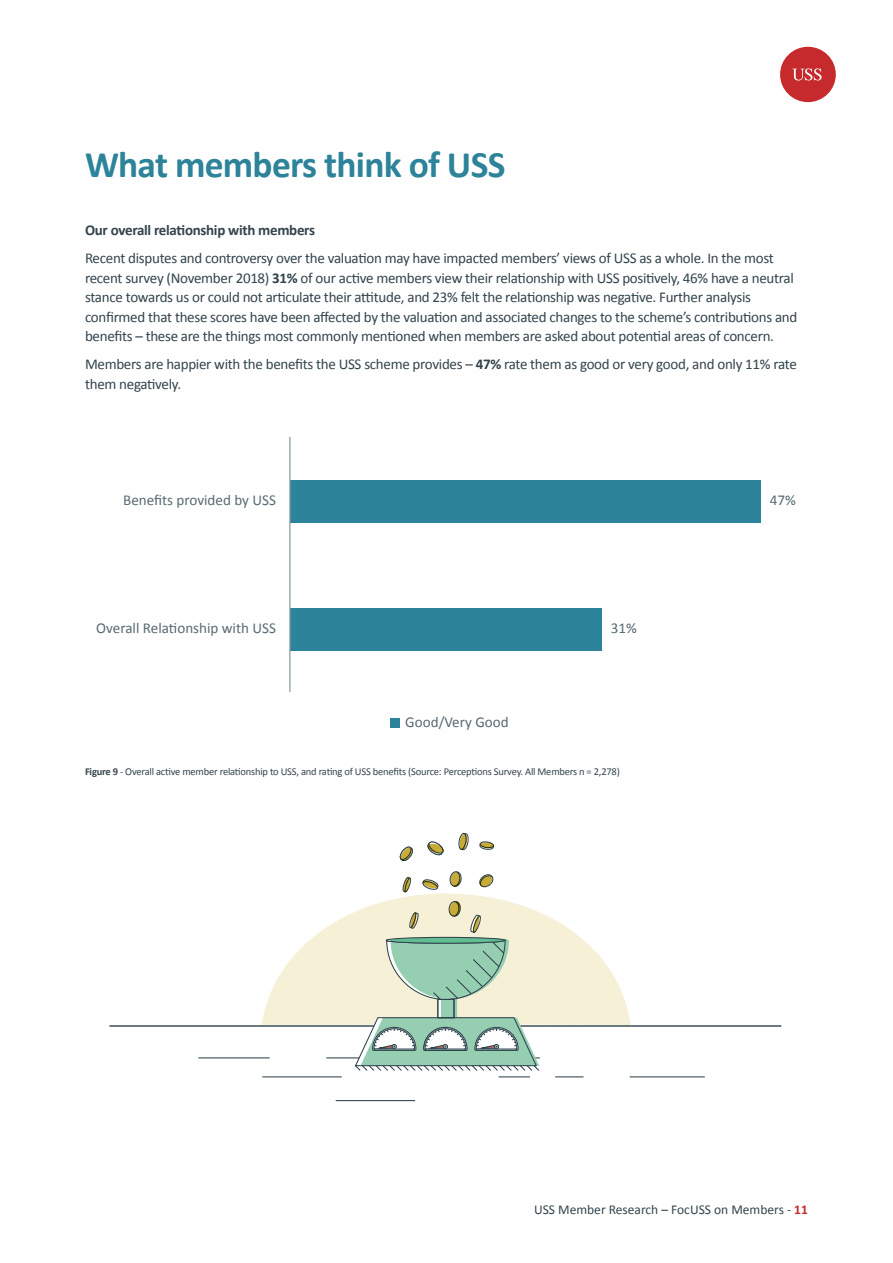
<style>
.page{position:relative;width:893px;height:1263px;background:#fff}
.page>*{position:absolute;margin:0;border:0;box-sizing:border-box;transform-origin:0 0}
.t1{font:700 37.5px "Calibri";letter-spacing:-.02em;color:#2d8399}
.t2{font:15.15px "Calibri";color:#586a73}
.t3{font:15px/19.5px "Calibri";letter-spacing:-.02em;color:#33444d}
.t4{font:700 15px "Calibri";letter-spacing:-.02em;color:#33444d}
.t5{font:13.5px "Calibri";color:#33444d}
.t6{font:10.5px "Calibri";letter-spacing:-.02em;color:#33444d}
.s1{font-weight:700}
.s2{font-weight:700;color:#c62a2c}
</style>
<div class="page">
<div style="left:290px;top:480px;width:470px;height:42px;background:#2d8399"></div>
<div style="left:290px;top:608px;width:311px;height:43px;background:#2d8399"></div>
<hr style="left:289px;top:437px;width:2px;height:255px;background:#8c9ca5">
<div style="left:390px;top:718px;width:10px;height:9px;background:#2d8399"></div>
<svg style="left:262px;top:893px;width:368px;height:132px;fill:#f6f0d7"></svg>
<hr style="left:109px;top:1025px;width:672px;height:2px;background:#2d434c">
<svg style="left:450px;top:871px;width:12px;height:16px"></svg>
<svg style="left:422px;top:879px;width:17px;height:11px"></svg>
<svg style="left:479px;top:874px;width:15px;height:14px"></svg>
<svg style="left:402px;top:877px;width:9px;height:16px"></svg>
<svg style="left:480px;top:841px;width:14px;height:9px"></svg>
<svg style="left:458px;top:833px;width:11px;height:18px"></svg>
<svg style="left:399px;top:846px;width:14px;height:15px"></svg>
<svg style="left:427px;top:841px;width:17px;height:15px"></svg>
<hr style="left:198px;top:1057px;width:72px;height:1px;background:#2d434c">
<hr style="left:326px;top:1057px;width:56px;height:1px;background:#2d434c">
<hr style="left:262px;top:1076px;width:80px;height:1px;background:#2d434c">
<hr style="left:336px;top:1100px;width:79px;height:1px;background:#2d434c">
<svg style="left:555px;top:1076px;width:28px;height:1px"></svg>
<hr style="left:630px;top:1076px;width:75px;height:1px;background:#2d434c">
<hr style="left:499px;top:1076px;width:31px;height:1px;background:#2d434c">
<svg style="left:354px;top:901px;width:186px;height:170px;background:#c7d9c4"></svg>
<div style="left:780px;top:47px;width:56px;height:55px;background:#c62a2c;border-radius:50%"></div>
<svg style="left:792px;top:68px;width:30px;height:12px"></svg>
<h1 class="t1" style="left:85px;top:141px;width:422px">What members think of USS</h1>
<p class="t4" style="left:85px;top:221px;width:232px">Our overall relationship with members</p>
<p class="t3" style="left:85px;top:248px;width:714px">Recent disputes and controversy over the valuation may have impacted members’ views of USS as a whole. In the most recent survey (November 2018) <span class="s1">31%</span> of our active members view their relationship with USS positively, 46% have a neutral stance towards us or could not articulate their attitude, and 23% felt the relationship was negative. Further analysis confirmed that these scores have been affected by the valuation and associated changes to the scheme’s contributions and benefits – these are the things most commonly mentioned when members are asked about potential areas of concern.</p>
<p class="t3" style="left:85px;top:354px;width:713px">Members are happier with the benefits the USS scheme provides – <span class="s1">47%</span> rate them as good or very good, and only 11% rate them negatively.</p>
<p class="t2" style="left:123px;top:489px;width:154px">Benefits provided by USS</p>
<p class="t2" style="left:96px;top:617px;width:181px">Overall Relationship with USS</p>
<p class="t2" style="left:405px;top:712px;width:105px">Good/Very Good</p>
<p class="t2" style="left:611px;top:617px;width:28px">31%</p>
<p class="t6" style="left:85px;top:765px;width:536px"><span class="s1">Figure 9</span> - Overall active member relationship to USS, and rating of USS benefits (Source: Perceptions Survey. All Members n = 2,278)</p>
<p class="t2" style="left:770px;top:490px;width:28px">47%</p>
<p class="t5" style="left:534px;top:1201px;width:275px">USS Member Research – FocUSS on Members - <span class="s2">11</span></p>
</div>
